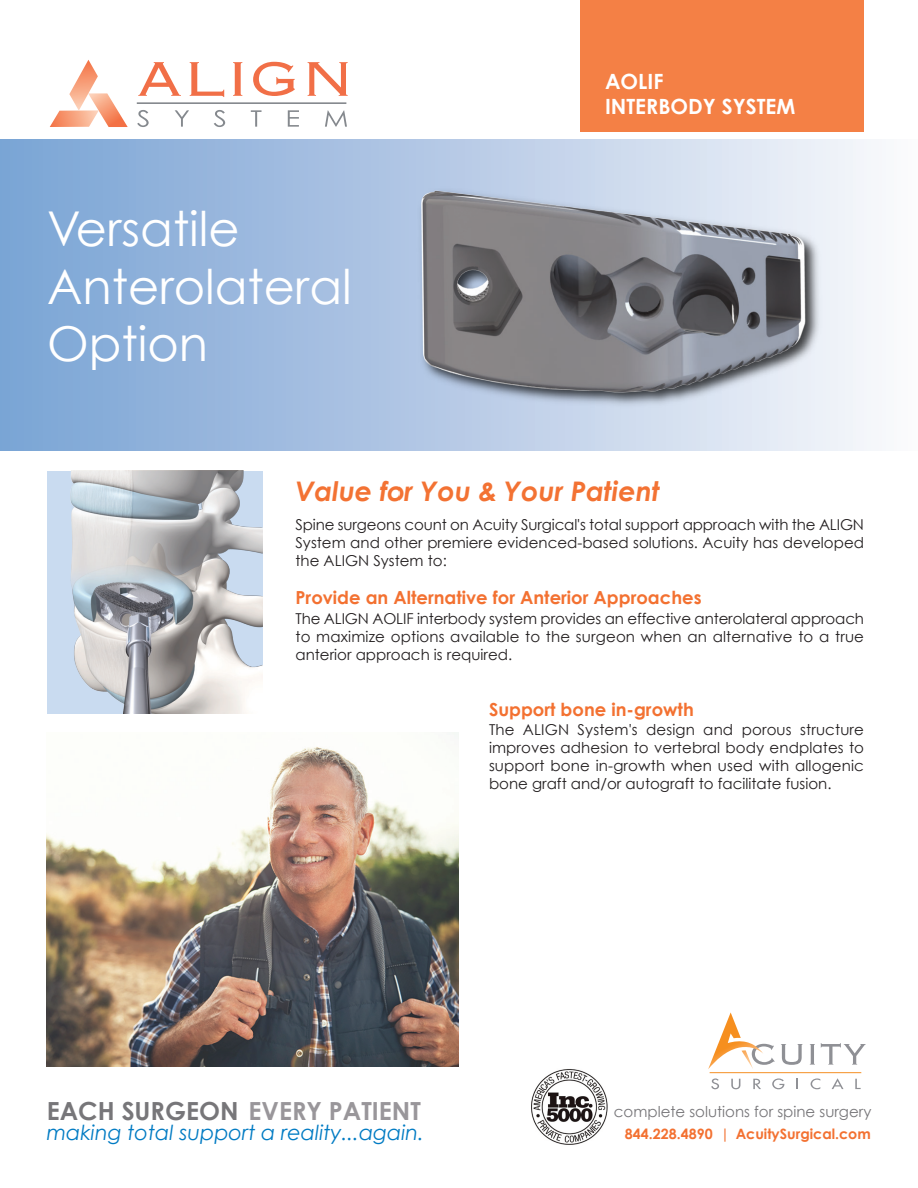
<style>
.page{position:relative;width:918px;height:1188px;background:#fff}
.page>*{position:absolute;margin:0;border:0;box-sizing:border-box;transform-origin:0 0}
.t1{font:48px "Century Gothic";color:#fff}
.t2{font:italic 700 27px "Century Gothic";color:#f37233}
.t3{font:700 24.9px "Century Gothic";color:#99969a}
.t4{font:700 21px "Century Gothic";color:#fff}
.t5{font:italic 20.85px "Century Gothic";color:#007bc3}
.t6{font:700 18px "Century Gothic";color:#f37131}
.t7{font:15px/18px "Century Gothic";color:#231f20;text-align:justify}
.t8{font:15px "Century Gothic";color:#777679}
.t9{font:700 14.25px "Century Gothic";color:#f37131}
.s1{color:#777679}
</style>
<div class="page">
<div style="left:580px;top:0;width:283px;height:131px;background:#f48045"></div>
<div style="left:0;top:139px;width:918px;height:311px;background:linear-gradient(to right,#78a1d4,#f9f8fb)"></div>
<svg style="left:781px;top:1044px;width:22px;height:21px"></svg>
<svg style="left:810px;top:1044px;width:5px;height:21px"></svg>
<svg style="left:821px;top:1043px;width:45px;height:22px"></svg>
<svg style="left:711px;top:1078px;width:8px;height:11px"></svg>
<svg style="left:731px;top:1079px;width:9px;height:10px"></svg>
<svg style="left:753px;top:1079px;width:8px;height:10px"></svg>
<svg style="left:772px;top:1078px;width:12px;height:11px"></svg>
<svg style="left:811px;top:1078px;width:9px;height:11px"></svg>
<svg style="left:832px;top:1078px;width:12px;height:11px"></svg>
<svg style="left:855px;top:1079px;width:6px;height:10px"></svg>
<hr style="left:710px;top:1072px;width:151px;height:1px;background:#f58f24">
<svg style="left:708px;top:1012px;width:67px;height:57px"></svg>
<svg style="left:138px;top:62px;width:43px;height:34px"></svg>
<svg style="left:190px;top:62px;width:34px;height:35px"></svg>
<svg style="left:233px;top:62px;width:9px;height:34px"></svg>
<svg style="left:253px;top:62px;width:42px;height:34px"></svg>
<svg style="left:308px;top:62px;width:40px;height:34px"></svg>
<svg style="left:137px;top:110px;width:12px;height:17px"></svg>
<svg style="left:175px;top:110px;width:14px;height:17px"></svg>
<svg style="left:214px;top:110px;width:11px;height:17px"></svg>
<svg style="left:251px;top:110px;width:11px;height:17px"></svg>
<svg style="left:288px;top:110px;width:11px;height:17px"></svg>
<svg style="left:325px;top:110px;width:22px;height:17px"></svg>
<hr style="left:137px;top:102px;width:209px;height:2px;background:#85898e">
<svg style="left:50px;top:60px;width:78px;height:67px"></svg>
<img style="left:46px;top:732px;width:413px;height:335px">
<img style="left:531px;top:1069px;width:77px;height:76px">
<img style="left:400px;top:168px;width:505px;height:283px">
<img style="left:406px;top:174px;width:480px;height:277px">
<img style="left:47px;top:471px;width:216px;height:243px">
<p class="t1" style="left:47px;top:198px;width:194px">Versatile</p>
<p class="t1" style="left:47px;top:255px;width:306px">Anterolateral</p>
<p class="t1" style="left:47px;top:313px;width:163px">Option</p>
<p class="t4" style="left:605px;top:68px;width:60px">AOLIF</p>
<p class="t4" style="left:605px;top:93px;width:192px">INTERBODY SYSTEM</p>
<p class="t2" style="left:296px;top:474px;width:366px">Value for You &amp; Your Patient</p>
<p class="t7" style="left:296px;top:515px;width:570px">Spine surgeons count on Acuity Surgical's total support approach with the ALIGN System and other premiere evidenced-based solutions. Acuity has developed the ALIGN System to:</p>
<p class="t6" style="left:296px;top:586px;width:408px">Provide an Alternative for Anterior Approaches</p>
<p class="t7" style="left:296px;top:609px;width:570px">The ALIGN AOLIF interbody system provides an effective anterolateral approach to maximize options available to the surgeon when an alternative to a true anterior approach is required.</p>
<p class="t6" style="left:489px;top:698px;width:206px">Support bone in-growth</p>
<p class="t7" style="left:489px;top:720px;width:377px">The ALIGN System's design and porous structure improves adhesion to vertebral body endplates to support bone in-growth when used with allogenic bone graft and/or autograft to facilitate fusion.</p>
<p class="t3" style="left:47px;top:1095px;width:376px"><span class="s1">EACH SURGEON</span> EVERY PATIENT</p>
<p class="t5" style="left:47px;top:1119px;width:379px">making total support a reality...again.</p>
<p class="t8" style="left:614px;top:1102px;width:259px">complete solutions for spine surgery</p>
<p class="t9" style="left:625px;top:1125px;width:247px">844.228.4890 | AcuitySurgical.com</p>
</div>
